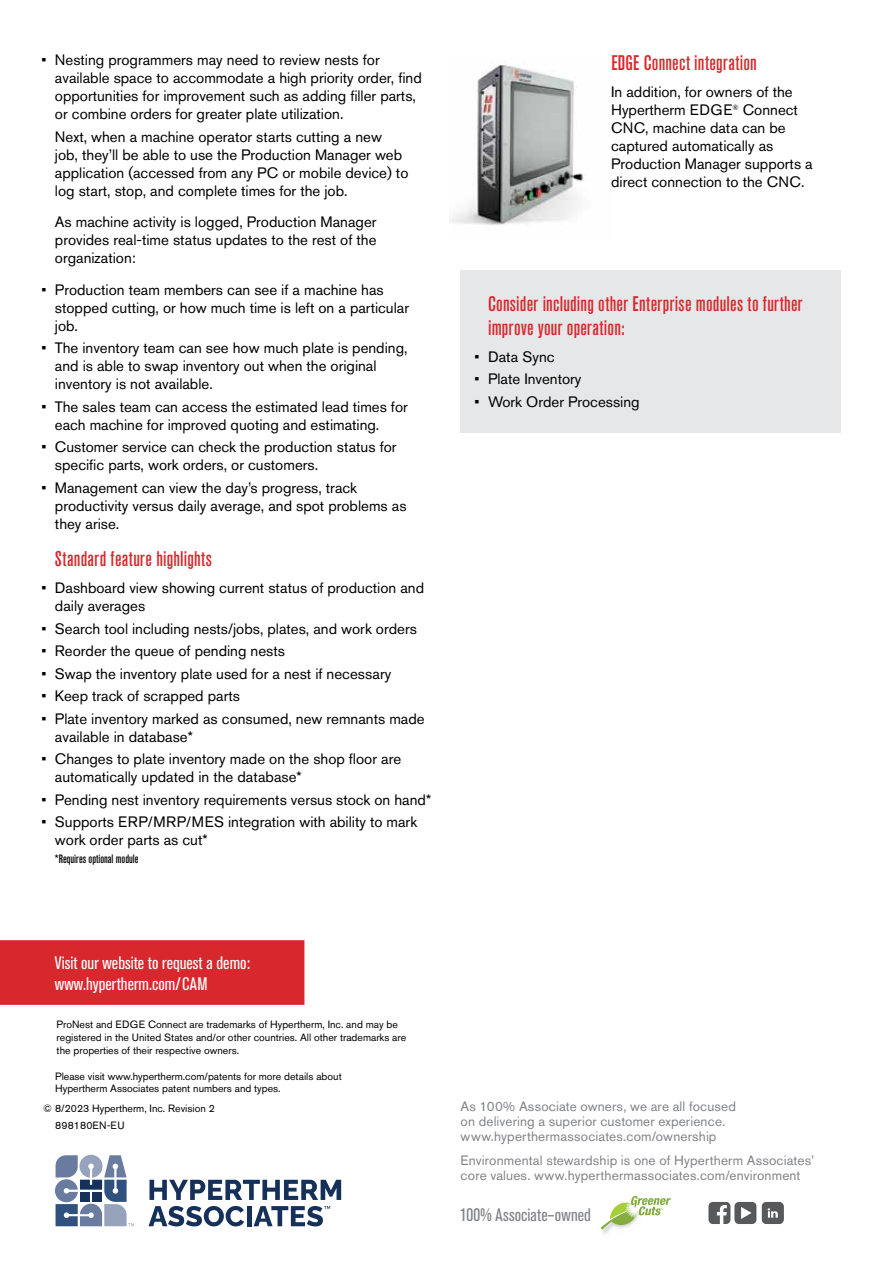
<style>
.page{position:relative;width:893px;height:1263px;background:#fff}
.page>*{position:absolute;margin:0;border:0;box-sizing:border-box;transform-origin:0 0}
.t1{font:500 condensed 21px/24px "Akzidenz Grotesk Pro";letter-spacing:.015em;color:#d7282e}
.t2{font:condensed 18px/21px "Akzidenz Grotesk Pro";color:#fff}
.t3{font:condensed 18px "Akzidenz Grotesk Pro";letter-spacing:.01em;color:#808285}
.t4{font:15px/18px "Akzidenz Grotesk Pro";color:#000}
.t5{font:13.5px/15px "Akzidenz Grotesk Pro";letter-spacing:.01em;color:#808285}
.t6{font:500 condensed 12px "Akzidenz Grotesk Pro";color:#000}
.t7{font:10.5px/12.8px "Akzidenz Grotesk Pro";color:#000}
.t8{font:3.3px "Akzidenz Grotesk Pro";color:#78a22f}
</style>
<div class="page">
<svg style="left:708px;top:1202px;width:76px;height:22px"></svg>
<img style="left:600px;top:1227px;width:11px;height:7px">
<svg style="left:601px;top:1196px;width:70px;height:33px"></svg>
<svg style="left:149px;top:1180px;width:192px;height:20px"></svg>
<svg style="left:148px;top:1206px;width:96px;height:20px"></svg>
<hr style="left:247px;top:1206px;width:4px;height:20px;background:#153159">
<svg style="left:254px;top:1206px;width:76px;height:20px"></svg>
<svg style="left:55px;top:1155px;width:79px;height:71px"></svg>
<div style="left:92px;top:1192px;width:10px;height:10px;background:#153159"></div>
<div style="left:80px;top:1192px;width:10px;height:10px;background:#153159"></div>
<div style="left:0;top:940px;width:304px;height:65px;background:#d7282e"></div>
<div style="left:460px;top:270px;width:380px;height:163px;background:#e6e7e8"></div>
<img style="left:449px;top:64px;width:137px;height:162px">
<p class="t4" style="left:55px;top:51px;width:368px;text-indent:-14px">• Nesting programmers may need to review nests for available space to accommodate a high priority order, find opportunities for improvement such as adding filler parts, or combine orders for greater plate utilization.</p>
<p class="t4" style="left:55px;top:127px;width:355px">Next, when a machine operator starts cutting a new job, they’ll be able to use the Production Manager web application (accessed from any PC or mobile device) to log start, stop, and complete times for the job.</p>
<p class="t4" style="left:55px;top:213px;width:323px;text-align:justify">As machine activity is logged, Production Manager provides real-time status updates to the rest of the organization:</p>
<p class="t4" style="left:55px;top:280px;width:356px;text-indent:-14px">• Production team members can see if a machine has stopped cutting, or how much time is left on a particular job.</p>
<p class="t4" style="left:55px;top:339px;width:354px;text-indent:-14px">• The inventory team can see how much plate is pending, and is able to swap inventory out when the original inventory is not available.</p>
<p class="t4" style="left:55px;top:397px;width:354px;text-indent:-14px">• The sales team can access the estimated lead times for each machine for improved quoting and estimating.</p>
<p class="t4" style="left:55px;top:438px;width:343px;text-indent:-14px">• Customer service can check the production status for specific parts, work orders, or customers.</p>
<p class="t4" style="left:55px;top:478px;width:353px;text-indent:-14px">• Management can view the day’s progress, track productivity versus daily average, and spot problems as they arise.</p>
<h1 class="t1" style="left:55px;top:546px;width:159px">Standard feature highlights</h1>
<p class="t4" style="left:55px;top:579px;width:371px;text-indent:-14px">• Dashboard view showing current status of production and daily averages</p>
<p class="t4" style="left:41px;top:619px;width:377px">• Search tool including nests/jobs, plates, and work orders</p>
<p class="t4" style="left:41px;top:642px;width:245px">• Reorder the queue of pending nests</p>
<p class="t4" style="left:41px;top:664px;width:351px">• Swap the inventory plate used for a nest if necessary</p>
<p class="t4" style="left:41px;top:687px;width:200px">• Keep track of scrapped parts</p>
<p class="t4" style="left:55px;top:709px;width:371px;text-indent:-14px">• Plate inventory marked as consumed, new remnants made available in database*</p>
<p class="t4" style="left:55px;top:750px;width:348px;text-indent:-14px">• Changes to plate inventory made on the shop floor are automatically updated in the database*</p>
<p class="t4" style="left:41px;top:790px;width:391px">• Pending nest inventory requirements versus stock on hand*</p>
<p class="t4" style="left:55px;top:813px;width:364px;text-indent:-14px">• Supports ERP/MRP/MES integration with ability to mark work order parts as cut*</p>
<p class="t6" style="left:55px;top:851px;width:85px">*Requires optional module</p>
<h1 class="t1" style="left:611px;top:50px;width:147px">EDGE Connect integration</h1>
<p class="t4" style="left:611px;top:82px;width:203px">In addition, for owners of the<br>Hypertherm EDGE<sup>®</sup> Connect<br>CNC, machine data can be captured automatically as<br>Production Manager supports a direct connection to the CNC.</p>
<h1 class="t1" style="left:488px;top:291px;width:316px">Consider including other Enterprise modules to further improve your operation:</h1>
<p class="t4" style="left:475px;top:347px;width:82px">• Data Sync</p>
<p class="t4" style="left:475px;top:370px;width:108px">• Plate Inventory</p>
<p class="t4" style="left:475px;top:392px;width:167px">• Work Order Processing</p>
<p class="t2" style="left:55px;top:951px;width:197px">Visit our website to request a demo: www.hypertherm.com/CAM</p>
<p class="t7" style="left:57px;top:1018px;width:351px">ProNest and EDGE Connect are trademarks of Hypertherm, Inc. and may be registered in the United States and/or other countries. All other trademarks are the properties of their respective owners.</p>
<p class="t7" style="left:55px;top:1069px;width:288px">Please visit www.hypertherm.com/patents for more details about<br>Hypertherm Associates patent numbers and types.</p>
<p class="t7" style="left:55px;top:1100px;width:161px;line-height:16.8px;text-indent:-12px">© 8/2023 Hypertherm, Inc. Revision 2<br>898180EN-EU</p>
<p class="t5" style="left:461px;top:1099px;width:277px">As 100% Associate owners, we are all focused on delivering a superior customer experience. www.hyperthermassociates.com/ownership</p>
<p class="t5" style="left:461px;top:1153px;width:355px">Environmental stewardship is one of Hypertherm Associates’ core values. www.hyperthermassociates.com/environment</p>
<p class="t8" style="left:661px;top:1208px;width:4px">™</p>
<p class="t3" style="left:460px;top:1203px;width:132px">100% Associate–owned</p>
</div>
